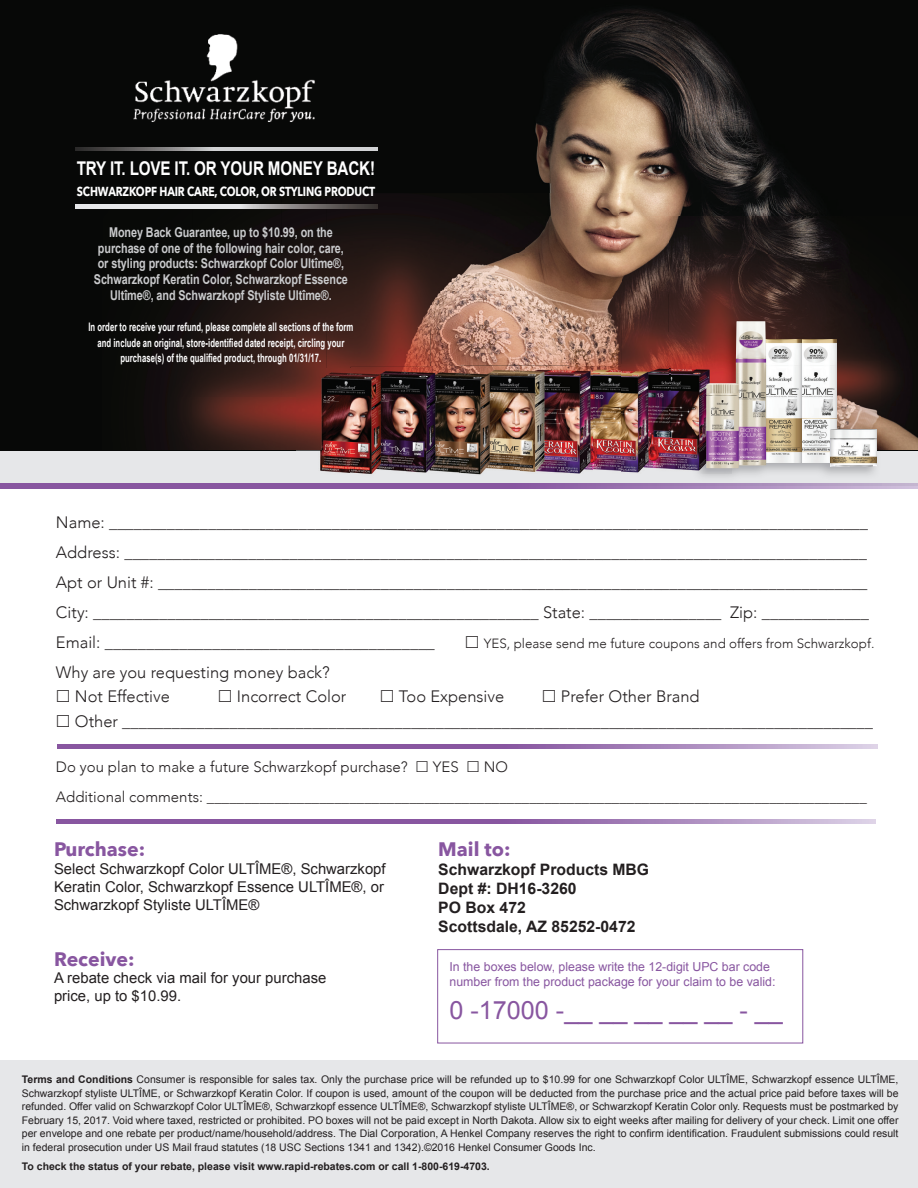
<style>
.page{position:relative;width:918px;height:1188px;background:#fff}
.page>*{position:absolute;margin:0;border:0;box-sizing:border-box;transform-origin:0 0}
.t1{font:25.2px "Arial";color:#8856a0}
.t2{font:700 19.5px "Avenir Next";color:#8856a0}
.t3{font:700 18.9px "Arial";letter-spacing:-.01em;color:#fff;scale:.8 1}
.t4{font:300 16.5px/30px "Avenir";color:#231f20}
.t5{font:700 15.75px/18.9px "Arial";color:#231f20}
.t6{font:300 15px/30px "Avenir";color:#231f20}
.t7{font:14.85px/17.9px "Arial";color:#231f20;text-align:justify}
.t8{font:700 13.5px/15.6px "Arial";letter-spacing:-.005em;color:#c9cacc;text-align:center;scale:.8 1}
.t9{font:300 13.35px "Avenir";color:#231f20}
.t10{font:700 13.05px "Avenir Next";letter-spacing:-.015em;color:#fff;scale:.8 1}
.t11{font:12.3px/14.5px "Arial";color:#8856a0}
.t12{font:700 11.7px/15.6px "Arial Narrow";letter-spacing:.005em;color:#fff;text-align:center;scale:.8 1}
.t13{font:10.5px/13.5px "Arial";color:#231f20;text-align:justify}
.t14{font:700 10.5px "Arial";color:#231f20}
.s1{font-size:12.6px}
.s2{font-weight:700}
</style>
<div class="page">
<div style="left:0;top:449px;width:918px;height:37px;background:#e6e7e9"></div>
<div style="left:0;top:1061px;width:918px;height:127px;background:#e6e7e9"></div>
<div style="left:0;top:0;width:918px;height:450px;background:#070807"></div>
<img style="left:535px;top:9px;width:283px;height:207px">
<img style="left:669px;top:216px;width:199px;height:78px">
<div style="left:868px;top:293px;width:42px;height:78px;background:#120c0e"></div>
<img style="left:669px;top:294px;width:99px;height:39px">
<img style="left:768px;top:294px;width:100px;height:23px">
<img style="left:669px;top:333px;width:24px;height:138px">
<img style="left:880px;top:371px;width:38px;height:78px">
<img style="left:103px;top:202px;width:223px;height:196px">
<img style="left:146px;top:398px;width:150px;height:51px">
<div style="left:326px;top:195px;width:147px;height:42px;background:#140d0f"></div>
<img style="left:473px;top:193px;width:196px;height:23px">
<img style="left:326px;top:237px;width:104px;height:131px">
<img style="left:430px;top:216px;width:239px;height:151px">
<div style="left:437px;top:949px;width:366px;height:95px;border:1px solid #8856a0"></div>
<svg style="left:57px;top:744px;width:820px;height:5px;background:#9970af"></svg>
<svg style="left:0;top:486px;width:918px;height:2px;background:#976cac"></svg>
<svg style="left:0;top:484px;width:918px;height:2px;background:#946aaa"></svg>
<svg style="left:75px;top:147px;width:251px;height:4px"></svg>
<img style="left:326px;top:147px;width:52px;height:4px">
<hr style="left:75px;top:205px;width:28px;height:3px;background:#e6e7e9">
<img style="left:103px;top:205px;width:275px;height:3px">
<svg style="left:56px;top:819px;width:820px;height:5px;background:#9970af"></svg>
<img style="left:133px;top:34px;width:182px;height:88px">
<svg style="left:670px;top:449px;width:23px;height:1px"></svg>
<img style="left:622px;top:364px;width:47px;height:44px">
<img style="left:296px;top:450px;width:326px;height:25px">
<img style="left:592px;top:408px;width:30px;height:42px">
<img style="left:569px;top:366px;width:53px;height:42px">
<img style="left:622px;top:408px;width:48px;height:65px">
<img style="left:669px;top:366px;width:1px;height:42px">
<img style="left:521px;top:368px;width:71px;height:106px">
<img style="left:460px;top:366px;width:73px;height:41px">
<img style="left:533px;top:366px;width:27px;height:2px">
<img style="left:514px;top:407px;width:7px;height:42px">
<svg style="left:560px;top:366px;width:9px;height:2px"></svg>
<svg style="left:560px;top:449px;width:32px;height:1px"></svg>
<img style="left:405px;top:368px;width:109px;height:82px">
<img style="left:351px;top:367px;width:109px;height:1px">
<svg style="left:460px;top:449px;width:1px;height:26px"></svg>
<img style="left:296px;top:368px;width:55px;height:82px">
<img style="left:351px;top:368px;width:54px;height:107px">
<svg style="left:405px;top:449px;width:1px;height:26px"></svg>
<img style="left:700px;top:450px;width:180px;height:27px">
<img style="left:837px;top:405px;width:43px;height:45px">
<img style="left:693px;top:317px;width:187px;height:88px">
<img style="left:693px;top:364px;width:39px;height:110px">
<img style="left:801px;top:340px;width:36px;height:123px">
<img style="left:766px;top:340px;width:35px;height:123px">
<img style="left:830px;top:429px;width:47px;height:37px">
<img style="left:736px;top:321px;width:30px;height:145px">
<img style="left:706px;top:383px;width:33px;height:85px">
<h3 class="t3" style="left:77px;top:155px;width:374px">TRY IT. LOVE IT. OR YOUR MONEY BACK!</h3>
<p class="t10" style="left:77px;top:180px;width:374px">SCHWARZKOPF HAIR CARE, COLOR, OR STYLING PRODUCT</p>
<p class="t8" style="left:94px;top:225px;width:319px">Money Back Guarantee, up to $10.99, on the purchase of one of the following hair color, care, or styling products: Schwarzkopf Color Ultîme®, Schwarzkopf Keratin Color, Schwarzkopf Essence Ultîme®, and Schwarzkopf Styliste Ultîme®.</p>
<p class="t12" style="left:88px;top:318px;width:333px">In order to receive your refund, please complete all sections of the form and include an original, store-identified dated receipt, circling your purchase(s) of the qualified product, through 01/31/17.</p>
<p class="t4" style="left:56px;top:507px;width:815px">Name: ____________________________________________________________________________________________ Address: __________________________________________________________________________________________ Apt or Unit #: ______________________________________________________________________________________ City: ______________________________________________________ State: ________________ Zip: _____________ Email: ________________________________________</p>
<p class="t9" style="left:484px;top:635px;width:392px">YES, please send me future coupons and offers from Schwarzkopf.</p>
<h3 class="t4" style="left:75px;top:660px;width:256px;line-height:24px;text-indent:-19px">Why are you requesting money back?<br>Not Effective</h3>
<h3 class="t4" style="left:75px;top:684px;width:800px;line-height:25.5px;text-indent:486px">Prefer Other Brand<br>Other ___________________________________________________________________________________________</h3>
<h3 class="t6" style="left:56px;top:752px;width:353px">Do you plan to make a future Schwarzkopf purchase?</h3>
<h3 class="t6" style="left:433px;top:752px;width:27px">YES</h3>
<h3 class="t4" style="left:237px;top:681px;width:111px">Incorrect Color</h3>
<h3 class="t4" style="left:399px;top:681px;width:107px">Too Expensive</h3>
<h3 class="t6" style="left:56px;top:752px;width:812px;text-indent:428px">NO<br>Additional comments: ________________________________________________________________________________________</h3>
<h2 class="t2" style="left:54px;top:832px;width:93px">Purchase:</h2>
<h3 class="t7" style="left:54px;top:860px;width:333px">Select Schwarzkopf Color ULTÎME®, Schwarzkopf Keratin Color, Schwarzkopf Essence ULTÎME®, or Schwarzkopf Styliste ULTÎME®</h3>
<h2 class="t2" style="left:54px;top:942px;width:82px">Receive:</h2>
<h3 class="t7" style="left:54px;top:969px;width:274px">A rebate check via mail for your purchase price, up to $10.99.</h3>
<p class="t11" style="left:450px;top:960px;width:328px">In the boxes below, please write the 12-digit UPC bar code number from the product package for your claim to be valid<span class="s1">:</span></p>
<h1 class="t1" style="left:450px;top:994px;width:335px">0 -17000 -__ __ __ __ __ - __</h1>
<h2 class="t2" style="left:438px;top:832px;width:74px">Mail to:</h2>
<h3 class="t5" style="left:438px;top:861px;width:212px">Schwarzkopf Products MBG<br>Dept #: DH16-3260<br>PO Box 472<br>Scottsdale, AZ 85252-0472</h3>
<p class="t13" style="left:22px;top:1073px;width:878px"><span class="s2">Terms and Conditions</span> Consumer is responsible for sales tax. Only the purchase price will be refunded up to $10.99 for one Schwarzkopf Color ULTÎME, Schwarzkopf essence ULTÎME, Schwarzkopf styliste ULTÎME, or Schwarzkopf Keratin Color. If coupon is used, amount of the coupon will be deducted from the purchase price and the actual price paid before taxes will be refunded. Offer valid on Schwarzkopf Color ULTÎME®, Schwarzkopf essence ULTÎME®, Schwarzkopf styliste ULTÎME®, or Schwarzkopf Keratin Color only. Requests must be postmarked by February 15, 2017. Void where taxed, restricted or prohibited. PO boxes will not be paid except in North Dakota. Allow six to eight weeks after mailing for delivery of your check. Limit one offer per envelope and one rebate per product/name/household/address. The Dial Corporation, A Henkel Company reserves the right to confirm identification. Fraudulent submissions could result in federal prosecution under US Mail fraud statutes (18 USC Sections 1341 and 1342).©2016 Henkel Consumer Goods Inc.</p>
<p class="t14" style="left:22px;top:1159px;width:470px">To check the status of your rebate, please visit www.rapid-rebates.com or call 1-800-619-4703.</p>
</div>
